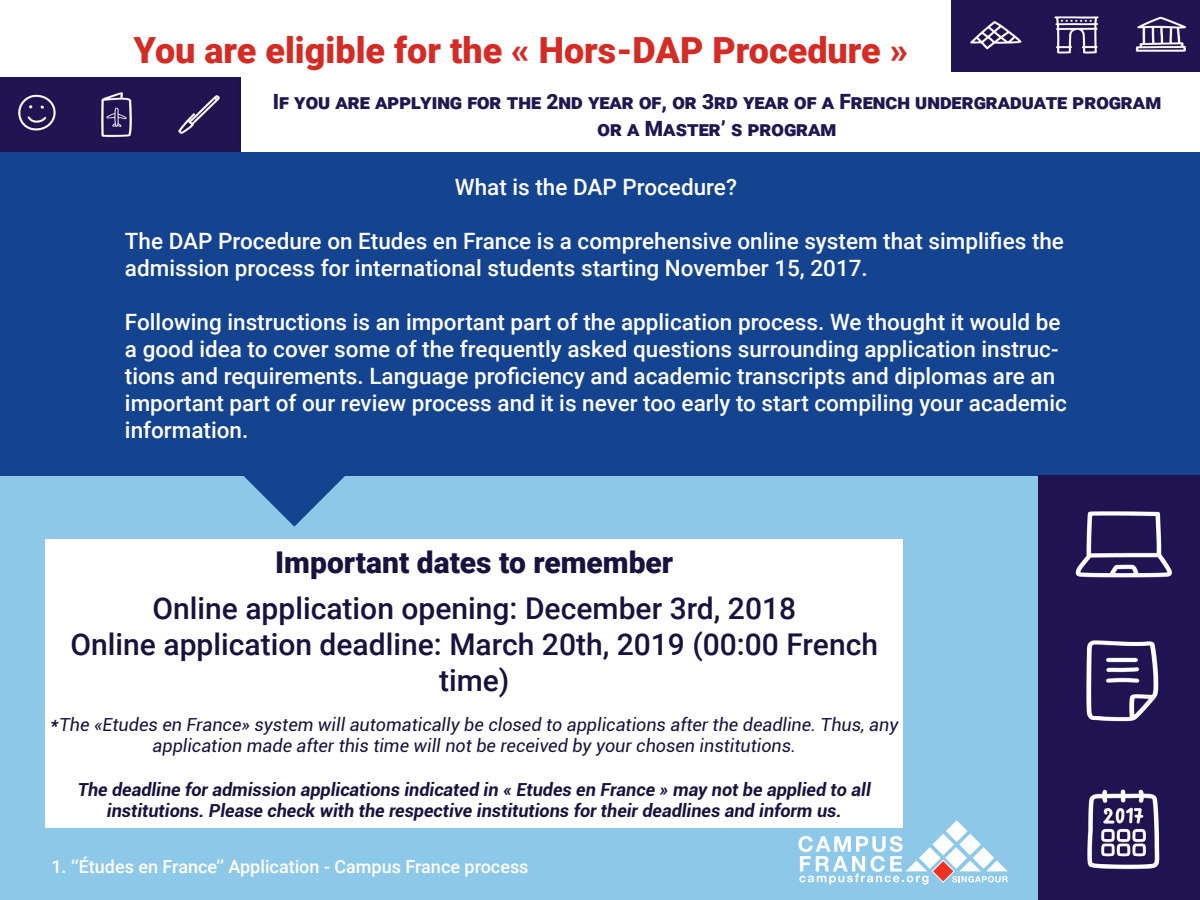
<style>
.page{position:relative;width:1200px;height:900px;background:#fff}
.page>*{position:absolute;margin:0;border:0;box-sizing:border-box;transform-origin:0 0}
.t1{font:900 36px "Roboto";color:#d42b25}
.t2{font:500 30px/36px "Roboto";color:#19123e;text-align:center}
.t3{font:900 30px "Roboto";color:#19123e}
.t4{font:500 22.5px/27px "Roboto";color:#fff}
.t5{font:900 21px/27px "Roboto";color:#201750;text-align:center}
.t6{font:italic 700 18px/21.6px "Roboto";color:#19123e;text-align:center}
.t7{font:italic 18px/21.6px "Roboto";color:#19123e;text-align:center}
.t8{font:500 18px "Roboto";color:#fff}
.s1{font-size:21px}
</style>
<div class="page">
<div style="left:0;top:399px;width:1195px;height:501px;background:#8dc8e8"></div>
<div style="left:0;top:152px;width:1200px;height:324px;background:#144390"></div>
<div style="left:46px;top:539px;width:857px;height:289px;background:#fff"></div>
<img style="left:1039px;top:476px;width:161px;height:127px">
<img style="left:1038px;top:603px;width:162px;height:144px">
<div style="left:0;top:77px;width:240px;height:75px;background:#201452"></div>
<img style="left:951px;top:0;width:85px;height:71px">
<img style="left:1036px;top:0;width:164px;height:71px">
<img style="left:1038px;top:747px;width:162px;height:153px">
<svg style="left:798px;top:820px;width:210px;height:65px"></svg>
<svg style="left:244px;top:476px;width:101px;height:51px"></svg>
<h1 class="t1" style="left:134px;top:25px;width:776px">You are eligible for the « Hors-DAP Procedure »</h1>
<p class="t5" style="left:273px;top:87px;width:890px">If you are applying for the 2nd year of, or 3rd year of a French undergraduate program or a Master’ s program</p>
<p class="t4" style="left:455px;top:172px;width:284px">What is the DAP Procedure?</p>
<p class="t4" style="left:125px;top:226px;width:941px">The DAP Procedure on Etudes en France is a comprehensive online system that simplifies the admission process for international students starting November 15, 2017.</p>
<p class="t4" style="left:125px;top:307px;width:943px">Following instructions is an important part of the application process. We thought it would be a good idea to cover some of the frequently asked questions surrounding application instruc&shy;tions and requirements. Language proficiency and academic transcripts and diplomas are an important part of our review process and it is never too early to start compiling your academic information.</p>
<h2 class="t3" style="left:275px;top:541px;width:400px">Important dates to remember</h2>
<h2 class="t2" style="left:71px;top:589px;width:809px">Online application opening: December 3rd, 2018<br>Online application deadline: March 20th, 2019 (00:00 French time)</h2>
<p class="t7" style="left:50px;top:713px;width:850px"><span class="s1">*</span>The «Etudes en France» system will automatically be closed to applications after the deadline. Thus, any application made after this time will not be received by your chosen institutions.</p>
<p class="t6" style="left:78px;top:778px;width:795px">The deadline for admission applications indicated in « Etudes en France » may not be applied to all institutions. Please check with the respective institutions for their deadlines and inform us.</p>
<p class="t8" style="left:51px;top:854px;width:479px">1. ‘‘Études en France’’ Application - Campus France process</p>
</div>
